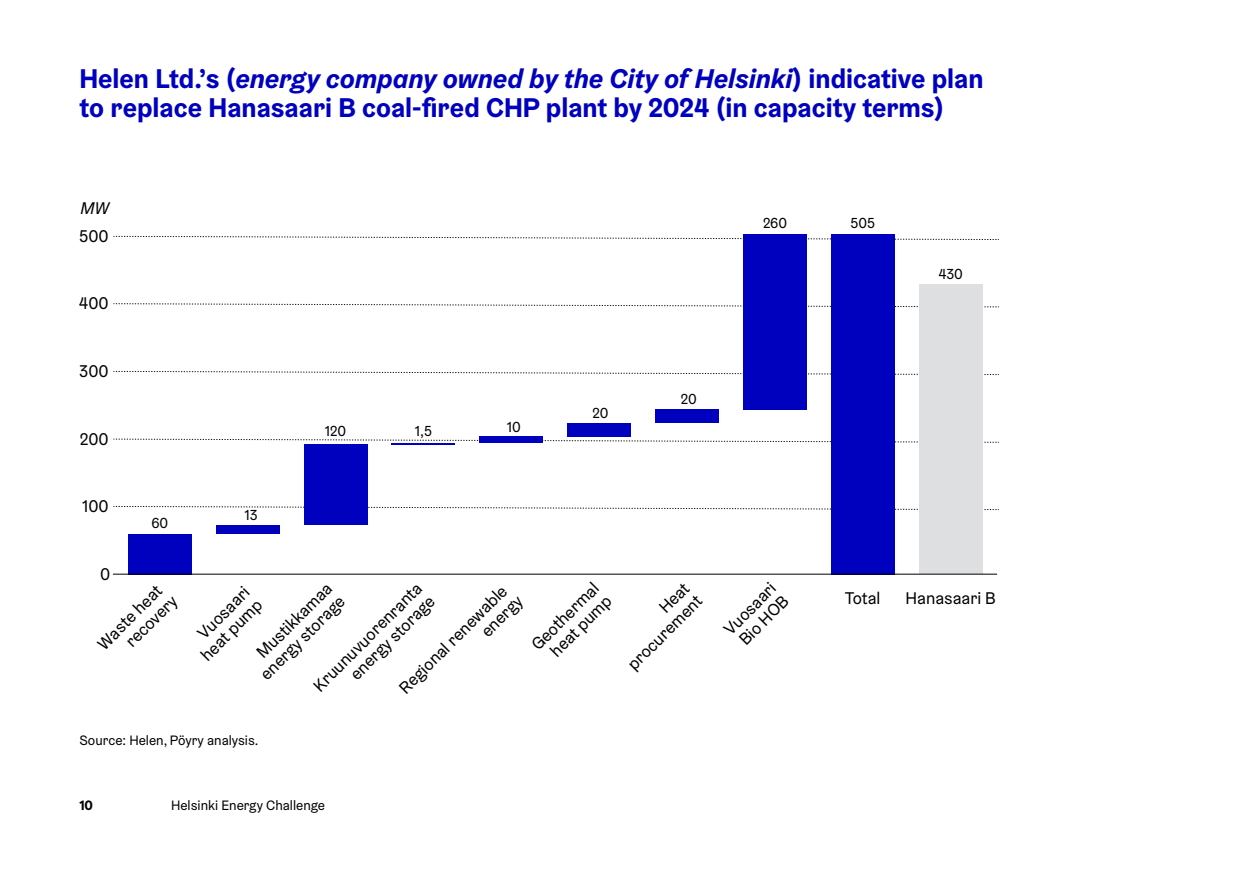
<style>
.page{position:relative;width:1241px;height:874px;background:#fff}
.page>*{position:absolute;margin:0;border:0;box-sizing:border-box;transform-origin:0 0}
.H2_Otsikko{font:700 27.12px/29.2px "Helsinki Grotesk";color:#0000bf}
.t1{font:16.97px/18px "Helsinki Grotesk";color:#000;text-align:right}
.t2{font:italic 16.97px "Helsinki Grotesk";color:#000}
.t3{font:14.53px "Helsinki Grotesk";color:#000}
.P_Aputeksti{font:13.65px "Helsinki Grotesk";color:#000}
.t4{font:700 13.65px "Helsinki Grotesk";color:#000}
.s1{font-style:italic}
</style>
<div class="page">
<svg style="left:114px;top:505px;width:884px;height:5px"></svg>
<svg style="left:114px;top:438px;width:883px;height:4px"></svg>
<svg style="left:114px;top:371px;width:884px;height:4px"></svg>
<svg style="left:114px;top:303px;width:884px;height:4px"></svg>
<svg style="left:114px;top:236px;width:884px;height:4px"></svg>
<div style="left:743px;top:234px;width:63px;height:175px;background:#0000bf"></div>
<div style="left:655px;top:409px;width:63px;height:13px;background:#0000bf"></div>
<div style="left:567px;top:422px;width:63px;height:14px;background:#0000bf"></div>
<div style="left:479px;top:436px;width:64px;height:7px;background:#0000bf"></div>
<hr style="left:392px;top:443px;width:63px;height:1px;background:#0000bf">
<div style="left:304px;top:444px;width:63px;height:81px;background:#0000bf"></div>
<div style="left:216px;top:525px;width:63px;height:8px;background:#0000bf"></div>
<div style="left:128px;top:533px;width:63px;height:41px;background:#0000bf"></div>
<div style="left:831px;top:234px;width:63px;height:340px;background:#0000bf"></div>
<div style="left:918px;top:284px;width:64px;height:290px;background:#dedfe0"></div>
<hr style="left:113px;top:573px;width:883px;height:1px;background:#000">
<p class="H2_Otsikko" style="left:79px;top:63px;width:905px">Helen Ltd.’s (<span class="s1">energy company owned by the City of Helsinki</span>) indicative plan to replace Hanasaari B coal-fired CHP plant by 2024 (in capacity terms)</p>
<p class="t2" style="left:81px;top:198px;width:30px">MW</p>
<p class="t1" style="left:79px;top:226px;width:31px">500</p>
<p class="t1" style="left:79px;top:294px;width:31px">400</p>
<p class="t1" style="left:79px;top:362px;width:31px">300</p>
<p class="t1" style="left:79px;top:429px;width:31px">200</p>
<p class="t1" style="left:82px;top:497px;width:28px">100</p>
<p class="t3" style="left:151px;top:514px;width:18px">60</p>
<p class="t3" style="left:244px;top:505px;width:15px">13</p>
<p class="t3" style="left:325px;top:422px;width:23px">120</p>
<p class="t3" style="left:415px;top:422px;width:18px">1,5</p>
<p class="t3" style="left:506px;top:417px;width:15px">10</p>
<p class="t3" style="left:592px;top:403px;width:18px">20</p>
<p class="t3" style="left:680px;top:390px;width:18px">20</p>
<p class="t3" style="left:762px;top:213px;width:26px">260</p>
<p class="t3" style="left:850px;top:213px;width:26px">505</p>
<p class="t3" style="left:938px;top:265px;width:26px">430</p>
<p class="t1" style="left:100px;top:564px;width:12px">0</p>
<p class="t1" style="left:395px;top:683px;width:150px;rotate:-45deg">Regional renew able energy</p>
<p class="t1" style="left:527px;top:640px;width:89px;text-align:center;rotate:-45deg">G eotherm al heat pum p</p>
<p class="t1" style="left:611px;top:647px;width:99px;rotate:-45deg">Heat procurem ent</p>
<p class="t1" style="left:720px;top:625px;width:67px;text-align:left;rotate:-45deg">Vuosaari<br>Bio HO B</p>
<p class="t1" style="left:845px;top:588px;width:37px">Total</p>
<p class="t1" style="left:905px;top:588px;width:92px">Hanasaari B</p>
<p class="t1" style="left:244px;top:657px;width:113px;rotate:-45deg">M ustikkam aa energy storage</p>
<p class="t1" style="left:309px;top:681px;width:147px;rotate:-45deg">Kruunuvuorenranta energy storage</p>
<p class="t1" style="left:94px;top:639px;width:88px;rotate:-45deg">Waste heat recovery</p>
<p class="t1" style="left:184px;top:638px;width:80px;rotate:-45deg">Vuosaari heat pum p</p>
<p class="P_Aputeksti" style="left:79px;top:731px;width:180px">Source: Helen, Pöyry analysis.</p>
<p class="t4" style="left:79px;top:796px;width:15px">10</p>
<p class="P_Aputeksti" style="left:171px;top:796px;width:155px">Helsinki Energy Challenge</p>
</div>
